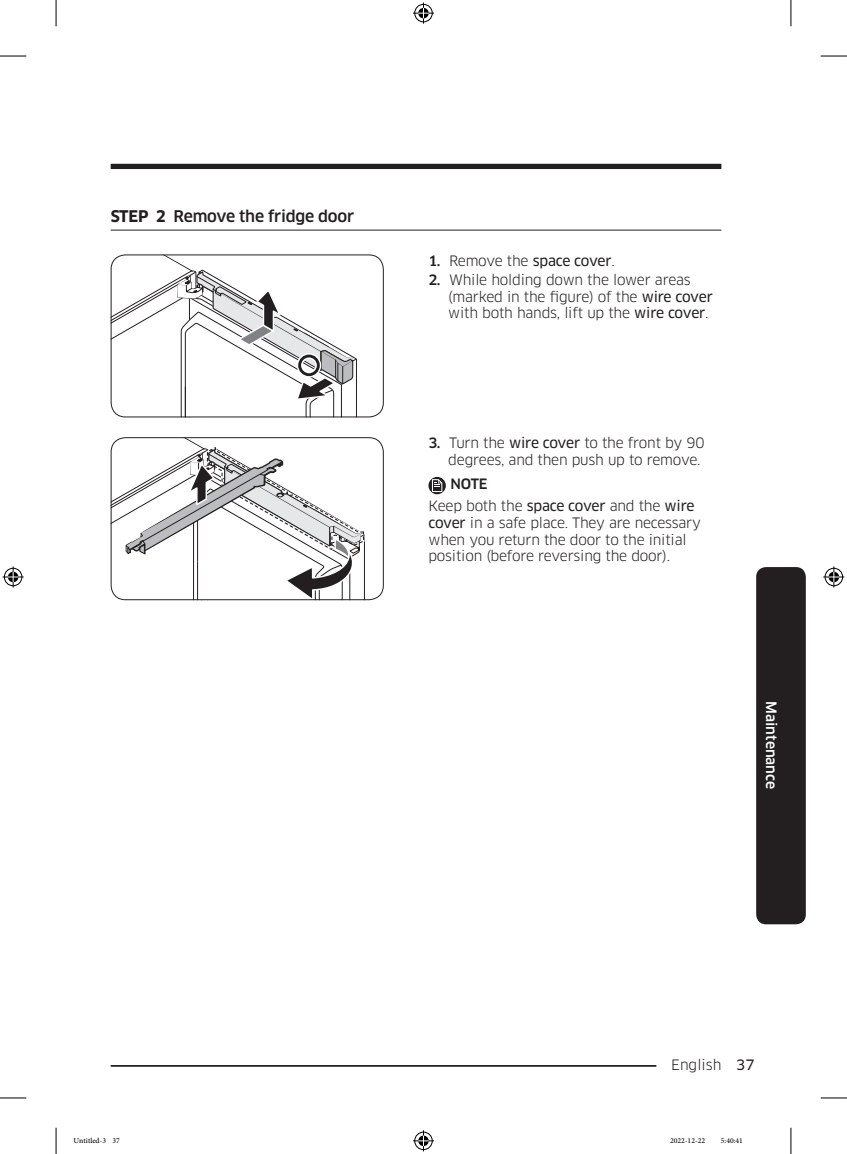
<style>
.page{position:relative;width:847px;height:1154px;background:#fff}
.page>*{position:absolute;margin:0;border:0;box-sizing:border-box;transform-origin:0 0}
.t1{font:500 15.75px "Samsung Clan Pro";letter-spacing:-.015em;color:#231f20}
.t2{font:14px/16.8px "Samsung Clan Pro";letter-spacing:-.015em;color:#231f20}
.Sidebar{font:500 14px "Samsung Clan Pro";color:#fff}
.DL_DT_Icon{font:500 14px "Samsung Clan Pro";color:#231f20}
.t3{font:10.5px "Adobe Arabic";color:#000}
.s1{font-weight:700}
.s2{font-weight:500}
.s3{font-family:"Samsung Clan Pro News"}
</style>
<div class="page">
<div style="left:111px;top:164px;width:610px;height:5px;background:#231f20"></div>
<hr style="left:111px;top:1065px;width:610px;height:2px;background:#231f20">
<div style="left:656px;top:1055px;width:80px;height:17px;background:#fff"></div>
<div style="left:755px;top:567px;width:50px;height:357px;background:#231f20;border-radius:10px"></div>
<hr style="left:111px;top:230px;width:610px;height:1px;background:#231f20">
<svg style="left:111px;top:256px;width:246px;height:161px"></svg>
<div style="left:111px;top:254px;width:272px;height:163px;border:1px solid #231f20;border-radius:14px"></div>
<svg style="left:111px;top:437px;width:254px;height:163px"></svg>
<div style="left:111px;top:437px;width:272px;height:163px;border:1px solid #231f20;border-radius:14px"></div>
<svg style="left:428px;top:477px;width:17px;height:17px"></svg>
<svg style="left:432px;top:479px;width:10px;height:13px"></svg>
<svg style="left:0;top:56px;width:26px;height:1px"></svg>
<svg style="left:820px;top:56px;width:26px;height:1px"></svg>
<svg style="left:0;top:1097px;width:26px;height:1px"></svg>
<svg style="left:820px;top:1097px;width:26px;height:1px"></svg>
<svg style="left:56px;top:0;width:1px;height:26px"></svg>
<svg style="left:56px;top:1128px;width:1px;height:26px"></svg>
<svg style="left:790px;top:0;width:1px;height:26px"></svg>
<svg style="left:790px;top:1128px;width:1px;height:26px"></svg>
<svg style="left:413px;top:3px;width:21px;height:21px"></svg>
<svg style="left:413px;top:1130px;width:21px;height:21px"></svg>
<svg style="left:3px;top:566px;width:21px;height:21px"></svg>
<svg style="left:823px;top:566px;width:21px;height:21px"></svg>
<p class="t1" style="left:111px;top:207px;width:245px"><span class="s1">STEP 2</span> Remove the fridge door</p>
<p class="t2" style="left:428px;top:252px;width:188px"><span class="s2">1.</span> Remove the <span class="s3">space cover</span>.</p>
<p class="t2" style="left:448px;top:271px;width:266px;text-indent:-20px"><span class="s2">2.</span> While holding down the lower areas (marked in the figure) of the <span class="s3">wire cover </span>with both hands, lift up the <span class="s3">wire cover</span>.</p>
<p class="t2" style="left:428px;top:435px;width:277px;text-align:right"><span class="s2">3.</span> Turn the <span class="s3">wire cover</span> to the front by 90 degrees, and then push up to remove.</p>
<p class="DL_DT_Icon" style="left:450px;top:476px;width:39px">NOTE</p>
<p class="t2" style="left:428px;top:497px;width:274px">Keep both the <span class="s3">space cover</span> and the <span class="s3">wire cover</span> in a safe place. They are necessary when you return the door to the initial position (before reversing the door).</p>
<p class="Sidebar" style="left:779px;top:701px;width:90px;rotate:90deg">Maintenance</p>
<p class="t2" style="left:671px;top:1056px;width:85px">English <span class="s3">37</span></p>
<p class="t3" style="left:74px;top:1133px;width:48px">Untitled-3 37</p>
<p class="t3" style="left:669px;top:1133px;width:37px">2022-12-22</p>
<p class="t3" style="left:720px;top:1133px;width:24px">5:40:41</p>
</div>
